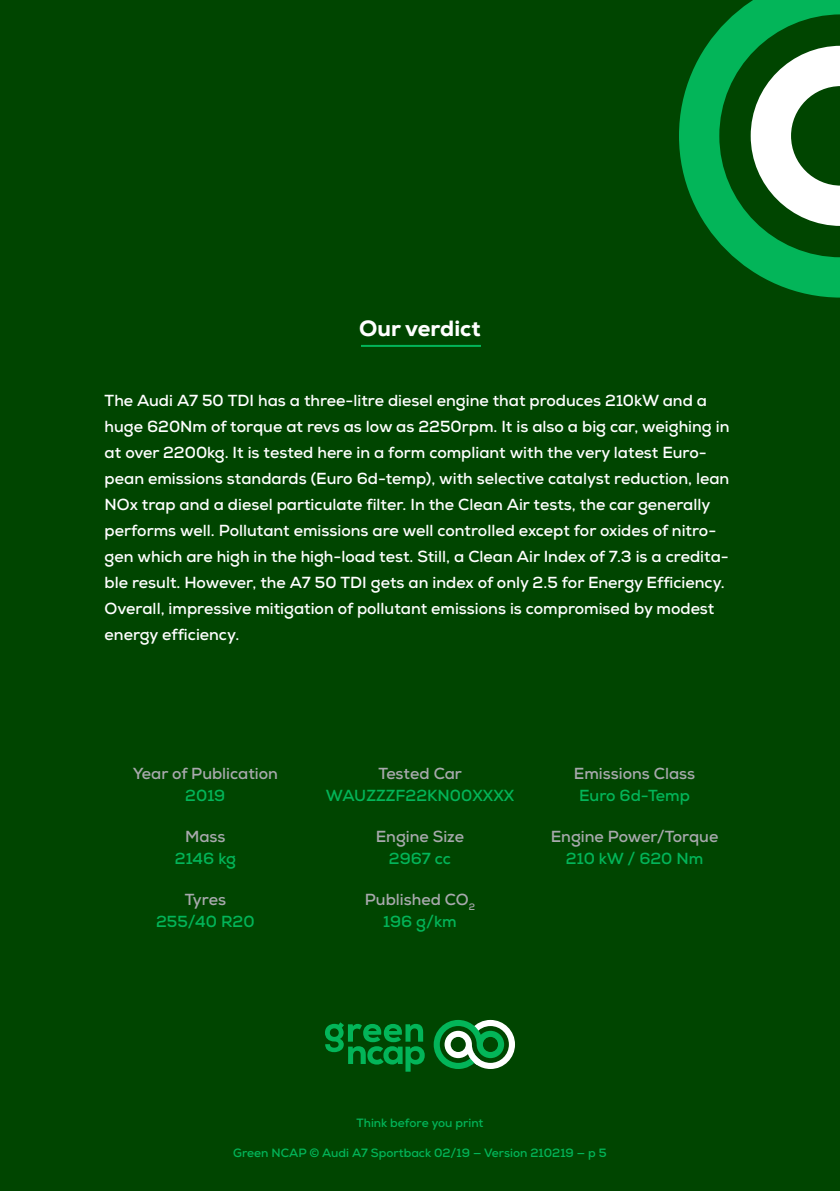
<style>
.page{position:relative;width:840px;height:1191px;background:#fff}
.page>*{position:absolute;margin:0;border:0;box-sizing:border-box;transform-origin:0 0}
.Verdict{font:800 22px "Nexa";color:#fff}
.VerdictBody{font:700 16px/26px "Nexa";color:#fff}
.SpecTitle{font:700 16px "Nexa";color:#a8a9ad}
.SpecBody{font:700 16px "Nexa";color:#03b559}
.VersionGreen{font:700 12px "Nexa";color:#03b559}
</style>
<div class="page">
<div style="left:0;top:0;width:839px;height:1191px;background:#004500"></div>
<svg style="left:679px;top:0;width:160px;height:297px"></svg>
<svg style="left:325px;top:1022px;width:99px;height:49px"></svg>
<svg style="left:433px;top:1020px;width:81px;height:49px"></svg>
<hr style="left:361px;top:345px;width:119px;height:2px;background:#03b559">
<p class="Verdict" style="left:359px;top:314px;width:123px">Our verdict</p>
<p class="VerdictBody" style="left:105px;top:388px;width:626px">The Audi A7 50 TDI has a three-litre diesel engine that produces 210kW and a huge 620Nm of torque at revs as low as 2250rpm. It is also a big car, weighing in at over 2200kg. It is tested here in a form compliant with the very latest Euro&shy;pean emissions standards (Euro 6d-temp), with selective catalyst reduction, lean NOx trap and a diesel particulate filter. In the Clean Air tests, the car generally performs well. Pollutant emissions are well controlled except for oxides of nitro&shy;gen which are high in the high-load test. Still, a Clean Air Index of 7.3 is a credita&shy;ble result. However, the A7 50 TDI gets an index of only 2.5 for Energy Efficiency.<br>Overall, impressive mitigation of pollutant emissions is compromised by modest energy efficiency.</p>
<p class="SpecTitle" style="left:133px;top:762px;width:147px">Year of Publication</p>
<p class="SpecBody" style="left:185px;top:784px;width:42px">2019</p>
<p class="SpecTitle" style="left:378px;top:762px;width:85px">Tested Car</p>
<p class="SpecBody" style="left:326px;top:784px;width:190px">WAUZZZF22KN00XXXX</p>
<p class="SpecTitle" style="left:573px;top:762px;width:123px">Emissions Class</p>
<p class="SpecBody" style="left:579px;top:784px;width:112px">Euro 6d-Temp</p>
<p class="SpecTitle" style="left:185px;top:826px;width:42px">Mass</p>
<p class="SpecBody" style="left:175px;top:848px;width:62px">2146 kg</p>
<p class="SpecTitle" style="left:375px;top:826px;width:90px">Engine Size</p>
<p class="SpecBody" style="left:388px;top:848px;width:64px">2967 cc</p>
<p class="SpecTitle" style="left:550px;top:826px;width:169px">Engine Power/Torque</p>
<p class="SpecBody" style="left:565px;top:848px;width:139px">210 kW / 620 Nm</p>
<p class="SpecTitle" style="left:185px;top:889px;width:43px">Tyres</p>
<p class="SpecBody" style="left:156px;top:911px;width:100px">255/40 R20</p>
<p class="SpecTitle" style="left:364px;top:889px;width:112px">Published CO<sub>2</sub></p>
<p class="SpecBody" style="left:383px;top:911px;width:75px">196 g/km</p>
<p class="VersionGreen" style="left:356px;top:1115px;width:128px">Think before you print</p>
<p class="VersionGreen" style="left:233px;top:1145px;width:375px">Green NCAP © Audi A7 Sportback 02/19 — Version 210219 — p 5</p>
</div>
